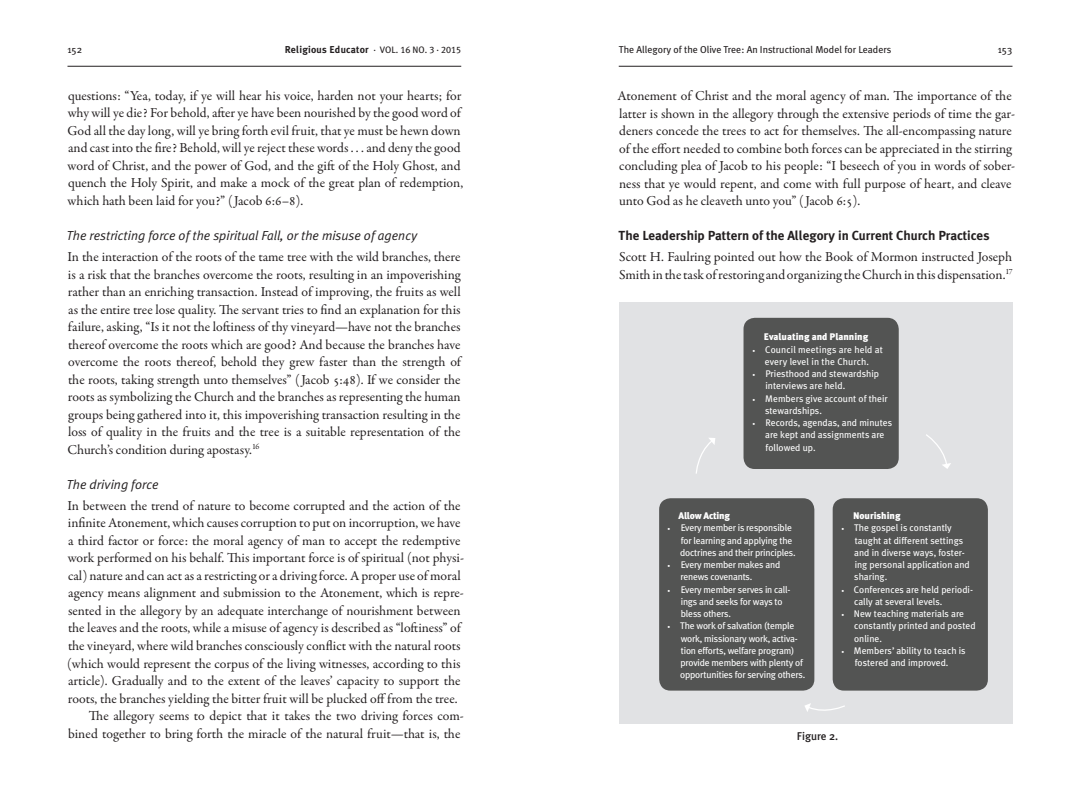
<style>
.page{position:relative;width:1080px;height:810px;background:#fff}
.page>*{position:absolute;margin:0;border:0;box-sizing:border-box;transform-origin:0 0}
.t1{font:13.75px/17.5px "Garamond Premr Pro";color:#231f20}
.t2{font:italic 13.12px "Meta Plus Normal";color:#231f20}
.t3{font:700 13.12px "Meta Plus";color:#231f20}
.t4{font:500 11.25px "Meta Plus";color:#231f20}
.t5{font:10px "Meta Plus";color:#231f20}
.t6{font:700 10px "Meta Plus";letter-spacing:.02em;color:#231f20}
.t7{font:9.62px/12.2px "Meta Plus";color:#fff}
.t8{font:9.62px/12.2px "Meta Plus";letter-spacing:-.02em;color:#fff}
.t9{font:900 9.62px "Meta Plus";color:#fff}
.t10{font:900 9.62px "Meta Plus";letter-spacing:-.02em;color:#fff}
.s1{font-family:"Meta Plus Book Caps";font-weight:400;font-size:9.38px}
.s2{font-size:5.75px}
</style>
<div class="page">
<hr style="left:68px;top:66px;width:393px;height:1px;background:#231f20">
<hr style="left:619px;top:66px;width:393px;height:1px;background:#231f20">
<div style="left:619px;top:302px;width:393px;height:421px;background:#e1e2e4"></div>
<div style="left:744px;top:318px;width:155px;height:151px;background:#535453;border-radius:11px"></div>
<div style="left:833px;top:498px;width:155px;height:193px;background:#535453;border-radius:11px"></div>
<div style="left:659px;top:498px;width:155px;height:193px;background:#535453;border-radius:11px"></div>
<svg style="left:926px;top:434px;width:25px;height:35px"></svg>
<svg style="left:805px;top:703px;width:40px;height:9px"></svg>
<svg style="left:696px;top:438px;width:19px;height:36px"></svg>
<p class="t5" style="left:68px;top:44px;width:16px">152</p>
<p class="t6" style="left:285px;top:44px;width:178px">Religious Educator <span class="s1">· VOL. 16 NO. 3 · 2015</span></p>
<p class="t5" style="left:619px;top:44px;width:274px">The Allegory of the Olive Tree: An Instructional Model for Leaders</p>
<p class="t5" style="left:998px;top:44px;width:16px">153</p>
<p class="t1" style="left:67px;top:87px;width:397px">questions: “Yea, today, if ye will hear his voice, harden not your hearts; for why will ye die? For behold, after ye have been nourished by the good word of God all the day long, will ye bring forth evil fruit, that ye must be hewn down and cast into the fire? Behold, will ye reject these words . . . and deny the good word of Christ, and the power of God, and the gift of the Holy Ghost, and quench the Holy Spirit, and make a mock of the great plan of redemption, which hath been laid for you?” (Jacob 6:6–8).</p>
<p class="t2" style="left:66px;top:228px;width:352px">The restricting force of the spiritual Fall, or the misuse of agency</p>
<p class="t1" style="left:67px;top:248px;width:395px;text-align:justify">In the interaction of the roots of the tame tree with the wild branches, there is a risk that the branches overcome the roots, resulting in an impoverishing rather than an enriching transaction. Instead of improving, the fruits as well as the entire tree lose quality. The servant tries to find an explanation for this failure, asking, “Is it not the loftiness of thy vineyard—have not the branches thereof overcome the roots which are good? And because the branches have overcome the roots thereof, behold they grew faster than the strength of the roots, taking strength unto themselves” ( Jacob 5:48). If we consider the roots as symbolizing the Church and the branches as representing the human groups being gathered into it, this impoverishing transaction resulting in the loss of quality in the fruits and the tree is a suitable representation of the Church’s condition during apostasy.<sup>16</sup></p>
<p class="t2" style="left:66px;top:477px;width:94px">The driving force</p>
<p class="t1" style="left:68px;top:497px;width:394px">In between the trend of nature to become corrupted and the action of the</p>
<p class="t1" style="left:68px;top:515px;width:394px">infinite Atonement, which causes corruption to put on incorruption, we have</p>
<p class="t1" style="left:68px;top:532px;width:394px">a third factor or force: the moral agency of man to accept the redemptive</p>
<p class="t1" style="left:68px;top:550px;width:398px">work performed on his behalf. This important force is of spiritual (not physi-</p>
<p class="t1" style="left:68px;top:567px;width:394px">cal) nature and can act as a restricting or a driving force. A proper use of moral</p>
<p class="t1" style="left:68px;top:585px;width:397px">agency means alignment and submission to the Atonement, which is repre-</p>
<p class="t1" style="left:68px;top:602px;width:394px">sented in the allegory by an adequate interchange of nourishment between</p>
<p class="t1" style="left:68px;top:620px;width:394px">the leaves and the roots, while a misuse of agency is described as “loftiness” of</p>
<p class="t1" style="left:68px;top:637px;width:394px">the vineyard, where wild branches consciously conflict with the natural roots</p>
<p class="t1" style="left:67px;top:655px;width:395px">(which would represent the corpus of the living witnesses, according to this</p>
<p class="t1" style="left:68px;top:672px;width:394px">article). Gradually and to the extent of the leaves’ capacity to support the</p>
<p class="t1" style="left:68px;top:690px;width:391px">roots, the branches yielding the bitter fruit will be plucked off from the tree.</p>
<p class="t1" style="left:89px;top:707px;width:377px">The allegory seems to depict that it takes the two driving forces com-</p>
<p class="t1" style="left:68px;top:725px;width:394px">bined together to bring forth the miracle of the natural fruit—that is, the</p>
<p class="t1" style="left:618px;top:87px;width:399px">Atonement of Christ and the moral agency of man. The importance of the latter is shown in the allegory through the extensive periods of time the gar&shy;deners concede the trees to act for themselves. The all-encompassing nature of the effort needed to combine both forces can be appreciated in the stirring concluding plea of Jacob to his people: “I beseech of you in words of sober&shy;ness that ye would repent, and come with full purpose of heart, and cleave unto God as he cleaveth unto you” (Jacob 6:5).</p>
<p class="t3" style="left:619px;top:228px;width:372px">The Leadership Pattern of the Allegory in Current Church Practices</p>
<p class="t1" style="left:619px;top:248px;width:395px">Scott H. Faulring pointed out how the Book of Mormon instructed Joseph<br>Smith in the task of restoring and organizing the Church in this dispensation.<sup>17</sup></p>
<p class="t9" style="left:764px;top:331px;width:106px">Evaluating and Planning</p>
<p class="t7" style="left:752px;top:343px;width:132px;text-align:center"><span class="s2">•</span> Council meetings are held at every level in the Church.</p>
<p class="t7" style="left:766px;top:368px;width:115px;text-indent:-13px"><span class="s2">•</span> Priesthood and stewardship interviews are held.</p>
<p class="t7" style="left:765px;top:392px;width:124px;text-indent:-13px"><span class="s2">•</span> Members give account of their stewardships.</p>
<p class="t7" style="left:765px;top:417px;width:129px;text-indent:-13px"><span class="s2">•</span> Records, agendas, and minutes are kept and assignments are followed up.</p>
<p class="t10" style="left:678px;top:510px;width:53px">Allow Acting</p>
<p class="t8" style="left:680px;top:522px;width:117px;text-indent:-13px"><span class="s2">•</span> Every member is responsible for learning and applying the doctrines and their principles.</p>
<p class="t8" style="left:680px;top:559px;width:101px;text-indent:-13px"><span class="s2">•</span> Every member makes and renews covenants.</p>
<p class="t8" style="left:681px;top:583px;width:111px;text-indent:-13px"><span class="s2">•</span> Every member serves in call&shy;ings and seeks for ways to bless others.</p>
<p class="t8" style="left:680px;top:620px;width:126px;text-indent:-13px"><span class="s2">•</span> The work of salvation (temple work, missionary work, activa&shy;tion efforts, welfare program) provide members with plenty of opportunities for serving others.</p>
<p class="t9" style="left:853px;top:510px;width:49px">Nourishing</p>
<p class="t7" style="left:854px;top:522px;width:117px;text-indent:-13px"><span class="s2">•</span> The gospel is constantly taught at different settings and in diverse ways, foster&shy;ing personal application and sharing.</p>
<p class="t7" style="left:854px;top:583px;width:120px;text-indent:-13px"><span class="s2">•</span> Conferences are held periodi&shy;cally at several levels.</p>
<p class="t7" style="left:854px;top:608px;width:123px;text-indent:-13px"><span class="s2">•</span> New teaching materials are constantly printed and posted online.</p>
<p class="t7" style="left:842px;top:644px;width:126px;text-align:center"><span class="s2">•</span> Members’ ability to teach is fostered and improved.</p>
<p class="t4" style="left:797px;top:729px;width:43px">Figure 2.</p>
</div>
